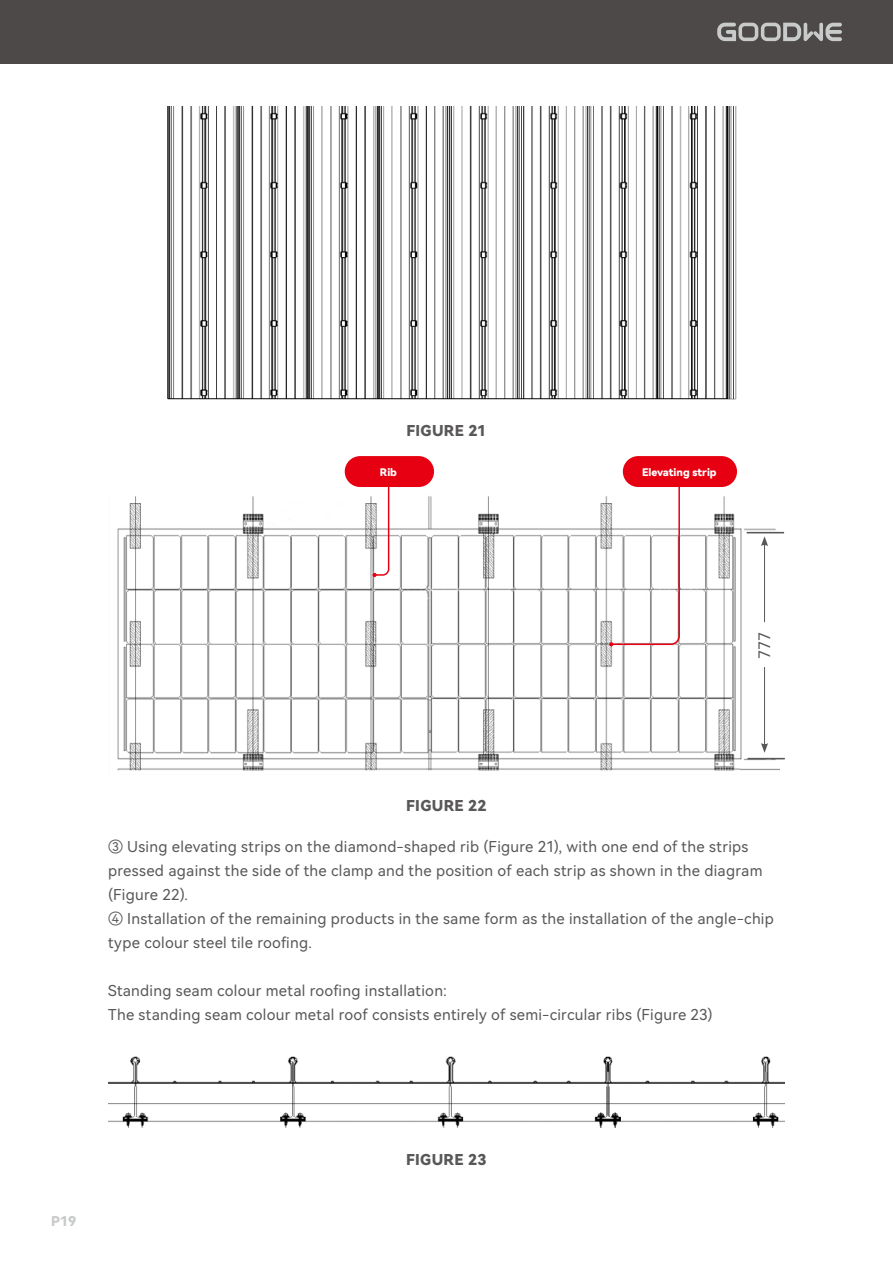
<style>
.page{position:relative;width:893px;height:1263px;background:#fff}
.page>*{position:absolute;margin:0;border:0;box-sizing:border-box;transform-origin:0 0}
.正文{font:15.9px "Harmony OS Sans SC";color:#595757}
.正文-2{font:15px/24px "Harmony OS Sans SC";letter-spacing:.02em;color:#595757}
.正文-3{font:15px "Harmony OS Sans SC Black";letter-spacing:.02em;color:#595757}
.t1{font:13.5px "Harmony OS Sans SC Black";color:#c9caca}
.名称{font:10.5px "Harmony OS Sans SC Black";color:#fff}
</style>
<div class="page">
<div style="left:0;top:0;width:893px;height:64px;background:#4c4948"></div>
<svg style="left:717px;top:23px;width:125px;height:18px"></svg>
<img style="left:117px;top:496px;width:663px;height:275px">
<img style="left:108px;top:1056px;width:677px;height:72px">
<svg style="left:609px;top:472px;width:72px;height:174px"></svg>
<svg style="left:372px;top:487px;width:18px;height:90px"></svg>
<div style="left:623px;top:456px;width:114px;height:31px;background:#e60012;border-radius:15px"></div>
<div style="left:345px;top:456px;width:89px;height:31px;background:#e60012;border-radius:15px"></div>
<hr style="left:747px;top:758px;width:38px;height:1px;background:#595757">
<hr style="left:747px;top:532px;width:37px;height:1px;background:#595757">
<hr style="left:764px;top:667px;width:1px;height:78px;background:#595757">
<svg style="left:761px;top:743px;width:7px;height:10px"></svg>
<hr style="left:764px;top:544px;width:1px;height:78px;background:#595757">
<svg style="left:761px;top:536px;width:7px;height:10px"></svg>
<img style="left:167px;top:106px;width:570px;height:294px">
<p class="正文-3" style="left:406px;top:420px;width:81px">FIGURE 21</p>
<p class="名称" style="left:380px;top:465px;width:19px">Rib</p>
<p class="名称" style="left:642px;top:465px;width:76px">Elevating strip</p>
<p class="正文" style="left:753px;top:659px;width:29px;rotate:-90deg">777</p>
<p class="正文-3" style="left:406px;top:795px;width:82px">FIGURE 22</p>
<p class="正文-2" style="left:108px;top:834px;width:656px">③ Using elevating strips on the diamond-shaped rib (Figure 21), with one end of the strips pressed against the side of the clamp and the position of each strip as shown in the diagram (Figure 22).</p>
<p class="正文-2" style="left:108px;top:906px;width:667px">④ Installation of the remaining products in the same form as the installation of the angle-chip type colour steel tile roofing.</p>
<p class="正文-2" style="left:108px;top:978px;width:340px">Standing seam colour metal roofing installation:</p>
<p class="正文-2" style="left:108px;top:1002px;width:606px">The standing seam colour metal roof consists entirely of semi-circular ribs (Figure 23)</p>
<p class="t1" style="left:51px;top:1212px;width:27px">P19</p>
<p class="正文-3" style="left:406px;top:1149px;width:82px">FIGURE 23</p>
</div>
